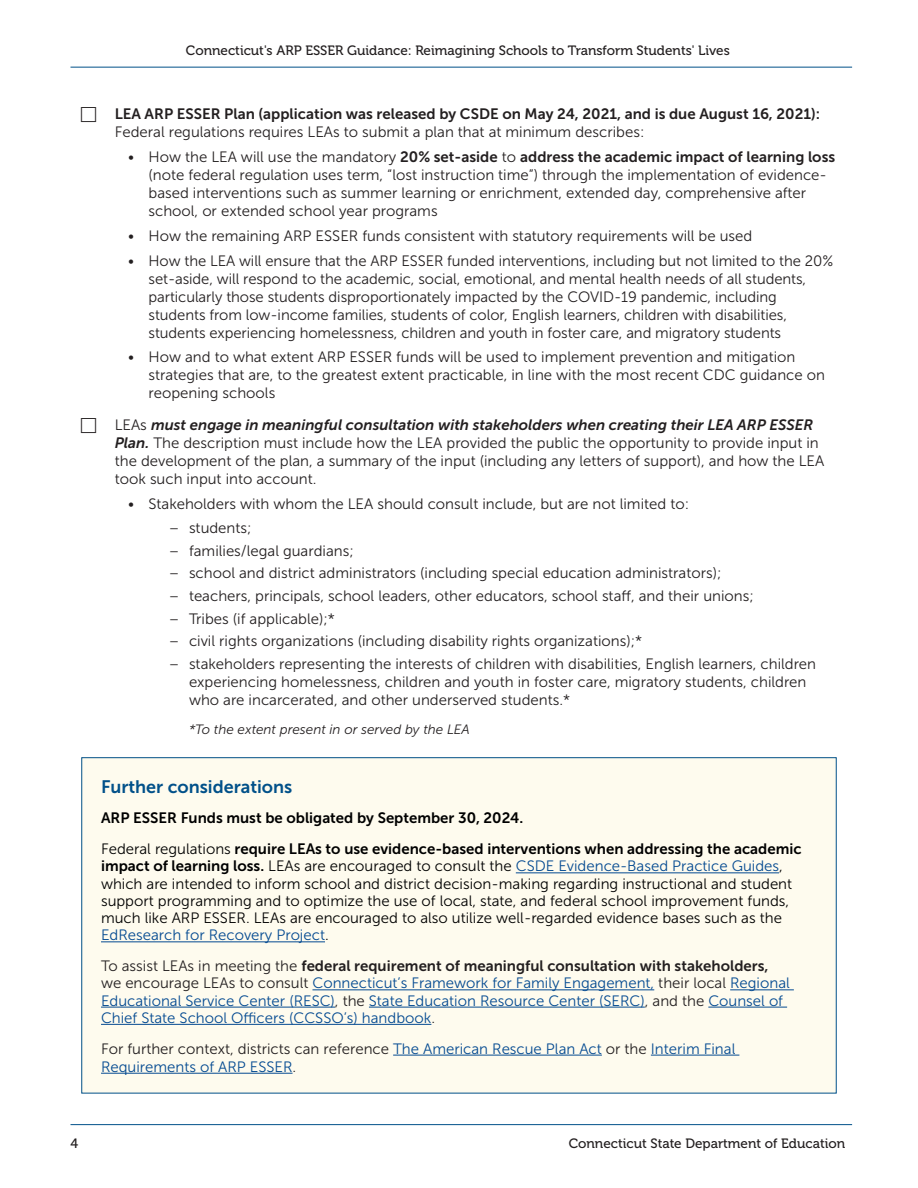
<style>
.page{position:relative;width:918px;height:1188px;background:#fff}
.page>*{position:absolute;margin:0;border:0;box-sizing:border-box;transform-origin:0 0}
.t1{font:18px "Museo Sans 700";color:#015089}
.t2{font:15px/18px "Museo Sans 300";color:#231f20}
.Paragraph{font:15px/17.2px "Museo Sans 300";color:#000}
.Paragraph-2{font:15px/17.2px "Museo Sans 300";color:#044a91}
.t3{font:15px/18px "Museo Sans 700";color:#231f20}
.Paragraph-3{font:15px "Museo Sans 700";color:#000}
.t4{font:13.5px "Museo 500";color:#231f20}
.Paragraph-4{font:italic 13.5px "Museo Sans 300";color:#231f20}
.s1{font-family:"Museo Sans 300"}
.s2{font-family:"Museo Sans 700"}
.s3{font-family:"Museo Sans 700";font-style:italic}
.s4{color:#044a91}
.s5{color:#231f20}
.s6{font-family:"Museo Sans 700";color:#231f20}
</style>
<div class="page">
<hr style="left:70px;top:67px;width:782px;height:1px;background:#015089">
<hr style="left:70px;top:1124px;width:782px;height:1px;background:#015089">
<div style="left:82px;top:758px;width:754px;height:335px;background:#fefbee"></div>
<hr style="left:516px;top:872px;width:263px;height:1px;background:#044a91">
<hr style="left:101px;top:941px;width:224px;height:1px;background:#044a91">
<hr style="left:312px;top:989px;width:342px;height:1px;background:#044a91">
<hr style="left:730px;top:989px;width:64px;height:1px;background:#044a91">
<hr style="left:101px;top:1007px;width:234px;height:1px;background:#044a91">
<hr style="left:369px;top:1007px;width:276px;height:1px;background:#044a91">
<hr style="left:708px;top:1007px;width:79px;height:1px;background:#044a91">
<hr style="left:101px;top:1024px;width:330px;height:1px;background:#044a91">
<hr style="left:393px;top:1055px;width:209px;height:1px;background:#044a91">
<hr style="left:651px;top:1055px;width:88px;height:1px;background:#044a91">
<hr style="left:101px;top:1073px;width:192px;height:1px;background:#044a91">
<p class="t4" style="left:186px;top:43px;width:545px">Connecticut's ARP ESSER Guidance: Reimagining Schools to Transform Students' Lives</p>
<p class="t3" style="left:115px;top:105px;width:707px">LEA ARP ESSER Plan (application was released by CSDE on May 24, 2021, and is due August 16, 2021):<br><span class="s1">Federal regulations requires LEAs to submit a plan that at minimum describes:</span></p>
<p class="t2" style="left:148px;top:148px;width:688px;text-indent:-20px">• How the LEA will use the mandatory <span class="s2">20% set-aside</span> to <span class="s2">address the academic impact of learning loss </span>(note federal regulation uses term, “lost instruction time”) through the implementation of evidence&shy;based interventions such as summer learning or enrichment, extended day, comprehensive after school, or extended school year programs</p>
<p class="t2" style="left:128px;top:227px;width:626px">• How the remaining ARP ESSER funds consistent with statutory requirements will be used</p>
<p class="t2" style="left:148px;top:251px;width:686px;text-indent:-20px">• How the LEA will ensure that the ARP ESSER funded interventions, including but not limited to the 20% set-aside, will respond to the academic, social, emotional, and mental health needs of all students, particularly those students disproportionately impacted by the COVID-19 pandemic, including students from low-income families, students of color, English learners, children with disabilities, students experiencing homelessness, children and youth in foster care, and migratory students</p>
<p class="t2" style="left:148px;top:348px;width:678px;text-indent:-20px">• How and to what extent ARP ESSER funds will be used to implement prevention and mitigation strategies that are, to the greatest extent practicable, in line with the most recent CDC guidance on reopening schools</p>
<p class="t2" style="left:115px;top:416px;width:711px">LEAs <span class="s3">must engage in meaningful consultation with stakeholders when creating their LEA ARP ESSER Plan.</span> The description must include how the LEA provided the public the opportunity to provide input in the development of the plan, a summary of the input (including any letters of support), and how the LEA took such input into account.</p>
<p class="t2" style="left:128px;top:494px;width:562px">• Stakeholders with whom the LEA should consult include, but are not limited to:</p>
<p class="t2" style="left:169px;top:519px;width:84px">– students;</p>
<p class="t2" style="left:169px;top:542px;width:187px">– families/legal guardians;</p>
<p class="t2" style="left:169px;top:564px;width:554px">– school and district administrators (including special education administrators);</p>
<p class="t2" style="left:169px;top:587px;width:587px">– teachers, principals, school leaders, other educators, school staff, and their unions;</p>
<p class="t2" style="left:169px;top:610px;width:168px">– Tribes (if applicable);*</p>
<p class="t2" style="left:169px;top:632px;width:475px">– civil rights organizations (including disability rights organizations);*</p>
<p class="t2" style="left:189px;top:655px;width:629px;text-indent:-20px">– stakeholders representing the interests of children with disabilities, English learners, children experiencing homelessness, children and youth in foster care, migratory students, children who are incarcerated, and other underserved students.*</p>
<p class="Paragraph-4" style="left:189px;top:722px;width:282px">*To the extent present in or served by the LEA</p>
<h2 class="t1" style="left:101px;top:776px;width:193px">Further considerations</h2>
<p class="Paragraph-3" style="left:101px;top:810px;width:424px">ARP ESSER Funds must be obligated by September 30, 2024.</p>
<p class="Paragraph" style="left:101px;top:840px;width:702px">Federal regulations <span class="s2">require LEAs to use evidence-based interventions when addressing the academic impact of learning loss.</span> LEAs are encouraged to consult the <span class="s4">CSDE Evidence-Based Practice Guides</span>, which are intended to inform school and district decision-making regarding instructional and student support programming and to optimize the use of local, state, and federal school improvement funds, much like ARP ESSER. LEAs are encouraged to also utilize well-regarded evidence bases such as the <span class="s4">EdResearch for Recovery Project</span>.</p>
<p class="Paragraph-2" style="left:101px;top:957px;width:690px"><span class="s5">To assist LEAs in meeting the</span> <span class="s6">federal requirement of meaningful consultation with stakeholders, </span><span class="s5">we encourage LEAs to consult</span> Connecticut’s Framework for Family Engagement, <span class="s5">their local</span> Regional Educational Service Center (RESC)<span class="s5">, the</span> State Education Resource Center (SERC)<span class="s5">, and the</span> Counsel of Chief State School Officers (CCSSO’s) handbook<span class="s5">.</span></p>
<p class="Paragraph-2" style="left:101px;top:1039px;width:636px;line-height:18.1px"><span class="s5">For further context, districts can reference</span> The American Rescue Plan Act <span class="s5">or the</span> Interim Final<br>Requirements of ARP ESSER<span class="s5">.</span></p>
<p class="t4" style="left:70px;top:1136px;width:9px">4</p>
<p class="t4" style="left:569px;top:1136px;width:278px">Connecticut State Department of Education</p>
</div>
